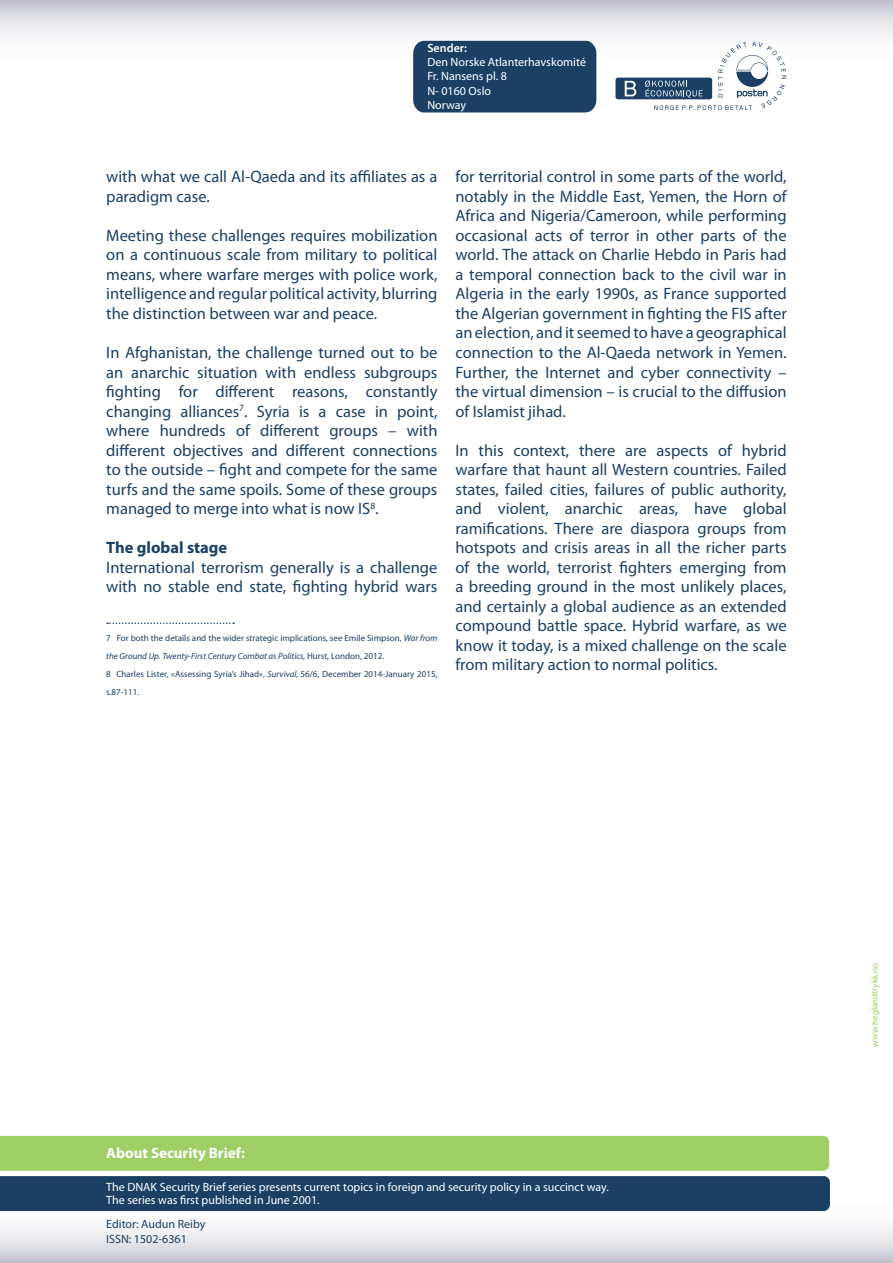
<style>
.page{position:relative;width:893px;height:1263px;background:#fff}
.page>*{position:absolute;margin:0;border:0;box-sizing:border-box;transform-origin:0 0}
.Fotnote{font:16.5px/19.5px "Myriad Pro";color:#1b4064;text-align:justify}
.t1{font:700 16.5px "Myriad Pro";color:#1b4064}
.t2{font:700 15px "Myriad Pro";color:#fff}
.t3{font:12px "Myriad Pro";color:#fff}
.t4{font:12px "Myriad Pro";color:#1b4064}
.t5{font:600 12px "Myriad Pro";color:#fff}
.Fotnote-2{font:9px/18px "Myriad Pro";color:#1b4064}
.t6{font:9px "Myriad Pro";color:#9fce66}
.s1{font-style:italic}
</style>
<div class="page">
<svg style="left:0;top:1211px;width:893px;height:52px"></svg>
<svg style="left:0;top:0;width:893px;height:77px"></svg>
<div style="left:413px;top:41px;width:183px;height:71px;background:#1b4064"></div>
<div style="left:615px;top:78px;width:97px;height:21px;background:#1b4064;border-radius:2px"></div>
<svg style="left:625px;top:81px;width:11px;height:15px"></svg>
<svg style="left:645px;top:42px;width:141px;height:68px"></svg>
<svg style="left:0;top:1136px;width:830px;height:75px;background:#688f6f"></svg>
<svg style="left:107px;top:622px;width:127px;height:2px"></svg>
<p class="t5" style="left:427px;top:40px;width:41px">Sender:</p>
<p class="t3" style="left:427px;top:54px;width:160px">Den Norske Atlanterhavskomité</p>
<p class="t3" style="left:427px;top:69px;width:81px">Fr. Nansens pl. 8</p>
<p class="t3" style="left:427px;top:83px;width:65px">N- 0160 Oslo</p>
<p class="t3" style="left:427px;top:98px;width:40px">Norway</p>
<p class="Fotnote" style="left:106px;top:167px;width:333px">with what we call Al-Qaeda and its affiliates as a paradigm case.</p>
<p class="Fotnote" style="left:106px;top:225px;width:333px">Meeting these challenges requires mobilization on a continuous scale from military to political means, where warfare merges with police work, intelligence and regular political activity, blurring the distinction between war and peace.</p>
<p class="Fotnote" style="left:106px;top:342px;width:333px">In Afghanistan, the challenge turned out to be an anarchic situation with endless subgroups fighting for different reasons, constantly changing alliances<sup>7</sup>. Syria is a case in point, where hundreds of different groups – with different objectives and different connections to the outside – fight and compete for the same turfs and the same spoils. Some of these groups managed to merge into what is now IS<sup>8</sup>.</p>
<p class="t1" style="left:106px;top:537px;width:123px">The global stage</p>
<p class="Fotnote" style="left:106px;top:557px;width:333px">International terrorism generally is a challenge with no stable end state, fighting hybrid wars</p>
<p class="Fotnote-2" style="left:106px;top:629px;width:333px">7 For both the details and the wider strategic implications, see Emile Simpson, <span class="s1">War from the Ground Up. Twenty-First Century Combat as Politics,</span> Hurst, London, 2012.</p>
<p class="Fotnote-2" style="left:106px;top:665px;width:333px">8 Charles Lister, «Assessing Syria’s Jihad», <span class="s1">Survival,</span> 56/6, December 2014-January 2015, s.87-111.</p>
<p class="Fotnote" style="left:455px;top:167px;width:333px">for territorial control in some parts of the world, notably in the Middle East, Yemen, the Horn of Africa and Nigeria/Cameroon, while performing occasional acts of terror in other parts of the world. The attack on Charlie Hebdo in Paris had a temporal connection back to the civil war in Algeria in the early 1990s, as France supported the Algerian government in fighting the FIS after an election, and it seemed to have a geographical connection to the Al-Qaeda network in Yemen.<br>Further, the Internet and cyber connectivity – the virtual dimension – is crucial to the diffusion of Islamist jihad.</p>
<p class="Fotnote" style="left:455px;top:440px;width:333px">In this context, there are aspects of hybrid warfare that haunt all Western countries. Failed states, failed cities, failures of public authority, and violent, anarchic areas, have global ramifications. There are diaspora groups from hotspots and crisis areas in all the richer parts of the world, terrorist fighters emerging from a breeding ground in the most unlikely places, and certainly a global audience as an extended compound battle space. Hybrid warfare, as we know it today, is a mixed challenge on the scale from military action to normal politics.</p>
<p class="t2" style="left:106px;top:1143px;width:140px">About Security Brief:</p>
<p class="t3" style="left:106px;top:1179px;width:504px">The DNAK Security Brief series presents current topics in foreign and security policy in a succinct way.</p>
<p class="t3" style="left:106px;top:1192px;width:215px">The series was first published in June 2001.</p>
<p class="t4" style="left:106px;top:1216px;width:101px">Editor: Audun Reiby</p>
<p class="t4" style="left:106px;top:1231px;width:82px">ISSN: 1502-6361</p>
<p class="t6" style="left:869px;top:1046px;width:85px;rotate:-90deg">www.heglandtrykk.no</p>
</div>
